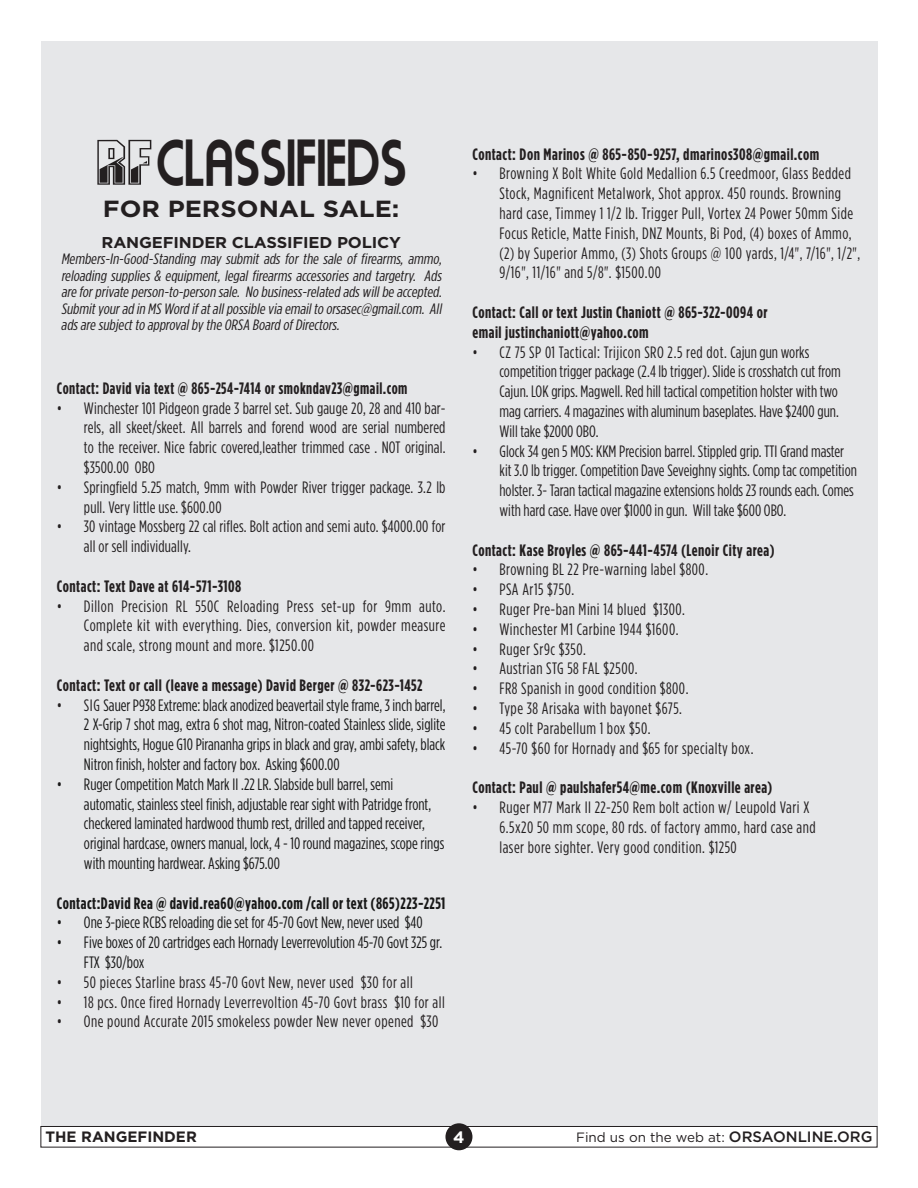
<style>
.page{position:relative;width:918px;height:1188px;background:#fff}
.page>*{position:absolute;margin:0;border:0;box-sizing:border-box;transform-origin:0 0}
.t1{font:57.15px "Moderna";color:#231f20;scale:.82 1}
.t2{font:700 23.4px "Gotham";color:#231f20;scale:1.1 1}
.t3{font:16.5px/19.8px "Gotham Condensed";letter-spacing:.02em;color:#231f20}
.t4{font:16.5px/19.8px "Gotham Condensed";color:#181818}
.t5{font:16.5px/19.8px "Gotham Condensed";color:#231f20}
.t6{font:700 16.5px/19.8px "Gotham Condensed";letter-spacing:.03em;color:#231f20}
.t7{font:700 16.5px "Gotham Condensed";letter-spacing:.03em;color:#181818}
.t8{font:700 16.5px "Gotham";color:#fff}
.t9{font:700 15.6px "Gotham";letter-spacing:-.01em;color:#231f20;scale:1.05 1}
.t10{font:italic 15px/16.5px "Gotham Condensed";color:#231f20;text-align:justify;scale:1.1 1}
.t11{font:700 15px "Gotham";color:#231f20}
.t12{font:13.5px "Gotham";color:#231f20}
.s1{font-family:"Gunmetal";font-size:60.75px}
.s2{color:#231f20}
.s3{font-weight:500;font-size:15px}
</style>
<div class="page">
<div style="left:41px;top:41px;width:837px;height:1085px;background:#e6e7e9"></div>
<div style="left:40px;top:1126px;width:838px;height:22px;border:1px solid #231f20"></div>
<div style="left:445px;top:1123px;width:27px;height:27px;background:#231f20;border-radius:50%"></div>
<h1 class="t1" style="left:97px;top:126px;width:377px"><span class="s1">RF</span>CLASSIFIEDS</h1>
<h2 class="t2" style="left:103px;top:195px;width:271px">FOR PERSONAL SALE:</h2>
<p class="t9" style="left:102px;top:233px;width:287px">RANGEFINDER CLASSIFIED POLICY</p>
<p class="t10" style="left:61px;top:251px;width:350px">Members-In-Good-Standing may submit ads for the sale of firearms, ammo, reloading supplies &amp; equipment, legal firearms accessories and targetry. Ads are forprivate person-to-person sale. No business-related adswillbe accepted.<br>Submityourad in MS Word ifatallpossible via emailto orsasec@gmail.com. All adsare subjectto approvalby the ORSA Board ofDirectors.</p>
<p class="t6" style="left:57px;top:378px;width:352px">Contact: David via text @ 865-254-7414 or smokndav23@gmail.com</p>
<p class="t3" style="left:84px;top:398px;width:363px;text-align:justify;text-indent:-27px">• Winchester 101 Pidgeon grade 3 barrel set. Sub gauge 20, 28 and 410 bar&shy;rels, all skeet/skeet. All barrels and forend wood are serial numbered to the receiver. Nice fabric covered,leather trimmed case . NOT original. $3500.00 OBO</p>
<p class="t3" style="left:84px;top:477px;width:363px;text-indent:-27px">• Springfield 5.25 match, 9mm with Powder River trigger package. 3.2 lb pull. Very little use. $600.00</p>
<p class="t3" style="left:84px;top:517px;width:363px;text-indent:-27px">• 30 vintage Mossberg 22 cal rifles. Bolt action and semi auto. $4000.00 for all or sell individually.</p>
<p class="t6" style="left:57px;top:576px;width:186px">Contact: Text Dave at 614-571-3108</p>
<p class="t3" style="left:84px;top:596px;width:363px;text-align:justify;text-indent:-27px">• Dillon Precision RL 550C Reloading Press set-up for 9mm auto.<br>Complete kit with everything. Dies, conversion kit, powder measure and scale, strong mount and more. $1250.00</p>
<p class="t6" style="left:57px;top:675px;width:367px">Contact: Text or call (leave a message) David Berger @ 832-623-1452</p>
<p class="t4" style="left:84px;top:695px;width:363px;text-align:justify;text-indent:-27px"><span class="s2">• SIG</span> Sauer P938 Extreme: black anodized beavertail style frame, 3 inch barrel, 2 X-Grip 7 shot mag, extra 6 shot mag, Nitron-coated Stainless slide, siglite nightsights, Hogue G10 Pirananha grips in black and gray, ambi safety, black Nitron finish, holster and factory box. Asking $600.00</p>
<p class="t4" style="left:84px;top:774px;width:362px;text-indent:-27px">• Ruger Competition Match Mark II .22 LR. Slabside bull barrel, semi automatic, stainless steel finish, adjustable rear sight with Patridge front, checkered laminated hardwood thumb rest, drilled and tapped receiver, original hardcase, owners manual, lock, 4 - 10 round magazines, scope rings with mounting hardwear. Asking $675.00</p>
<p class="t7" style="left:57px;top:894px;width:390px">Contact:David Rea @ david.rea60@yahoo.com /call or text (865)223-2251</p>
<p class="t4" style="left:57px;top:913px;width:367px">• One 3-piece RCBS reloading die set for 45-70 Govt New, never used $40</p>
<p class="t4" style="left:84px;top:932px;width:360px;text-indent:-27px">• Five boxes of 20 cartridges each Hornady Leverrevolution 45-70 Govt 325 gr.<br>FTX $30/box</p>
<p class="t3" style="left:57px;top:972px;width:357px">• 50 pieces Starline brass 45-70 Govt New, never used $30 for all</p>
<p class="t3" style="left:57px;top:992px;width:389px">• 18 pcs. Once fired Hornady Leverrevoltion 45-70 Govt brass $10 for all</p>
<p class="t3" style="left:57px;top:1012px;width:383px">• One pound Accurate 2015 smokeless powder New never opened $30</p>
<p class="t6" style="left:472px;top:144px;width:348px">Contact: Don Marinos @ 865-850-9257, dmarinos308@gmail.com</p>
<p class="t3" style="left:499px;top:164px;width:362px;text-indent:-27px">• Browning X Bolt White Gold Medallion 6.5 Creedmoor, Glass Bedded Stock, Magnificent Metalwork, Shot approx. 450 rounds. Browning hard case, Timmey 1 1/2 lb. Trigger Pull, Vortex 24 Power 50mm Side Focus Reticle, Matte Finish, DNZ Mounts, Bi Pod, (4) boxes of Ammo, (2) by Superior Ammo, (3) Shots Groups @ 100 yards, 1/4", 7/16", 1/2", 9/16", 11/16" and 5/8". $1500.00</p>
<p class="t6" style="left:472px;top:302px;width:297px">Contact: Call or text Justin Chaniott @ 865-322-0094 or email justinchaniott@yahoo.com</p>
<p class="t5" style="left:499px;top:342px;width:343px;text-indent:-27px">• CZ 75 SP 01 Tactical: Trijicon SRO 2.5 red dot. Cajun gun works competition trigger package (2.4 lb trigger). Slide is crosshatch cut from Cajun. LOK grips. Magwell. Red hill tactical competition holster with two mag carriers. 4 magazines with aluminum baseplates. Have $2400 gun.<br>Will take $2000 OBO.</p>
<p class="t5" style="left:499px;top:441px;width:359px;text-indent:-27px">• Glock 34 gen 5 MOS: KKM Precision barrel. Stippled grip. TTI Grand master kit 3.0 lb trigger. Competition Dave Seveighny sights. Comp tac competition holster. 3- Taran tactical magazine extensions holds 23 rounds each. Comes with hard case. Have over $1000 in gun. Will take $600 OBO.</p>
<p class="t6" style="left:472px;top:540px;width:304px">Contact: Kase Broyles @ 865-441-4574 (Lenoir City area)</p>
<p class="t3" style="left:472px;top:560px;width:237px">• Browning BL 22 Pre-warning label $800.</p>
<p class="t3" style="left:472px;top:579px;width:103px">• PSA Ar15 $750.</p>
<p class="t3" style="left:472px;top:599px;width:214px">• Ruger Pre-ban Mini 14 blued $1300.</p>
<p class="t3" style="left:472px;top:619px;width:208px">• Winchester M1 Carbine 1944 $1600.</p>
<p class="t3" style="left:472px;top:639px;width:115px">• Ruger Sr9c $350.</p>
<p class="t3" style="left:472px;top:659px;width:167px">• Austrian STG 58 FAL $2500.</p>
<p class="t3" style="left:472px;top:678px;width:217px">• FR8 Spanish in good condition $800.</p>
<p class="t3" style="left:472px;top:698px;width:211px">• Type 38 Arisaka with bayonet $675.</p>
<p class="t3" style="left:472px;top:718px;width:180px">• 45 colt Parabellum 1 box $50.</p>
<p class="t3" style="left:472px;top:738px;width:282px">• 45-70 $60 for Hornady and $65 for specialty box.</p>
<p class="t6" style="left:472px;top:777px;width:302px">Contact: Paul @ paulshafer54@me.com (Knoxville area)</p>
<p class="t3" style="left:499px;top:797px;width:318px;text-indent:-27px">• Ruger M77 Mark II 22-250 Rem bolt action w/ Leupold Vari X<br>6.5x20 50 mm scope, 80 rds. of factory ammo, hard case and laser bore sighter. Very good condition. $1250</p>
<p class="t11" style="left:46px;top:1128px;width:153px">THE RANGEFINDER</p>
<p class="t8" style="left:453px;top:1127px;width:13px">4</p>
<p class="t12" style="left:576px;top:1130px;width:298px">Find us on the web at: <span class="s3">ORSAONLINE.ORG</span></p>
</div>
